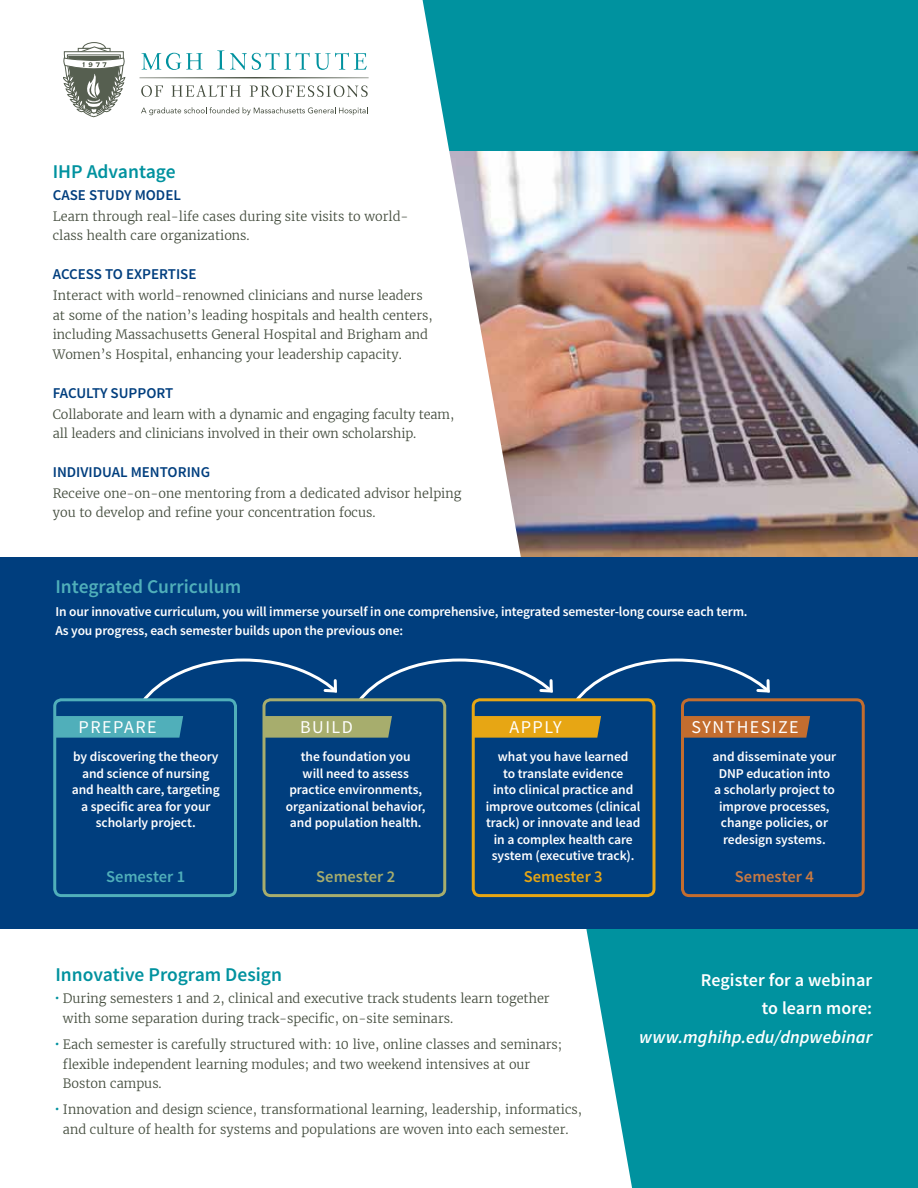
<style>
.page{position:relative;width:918px;height:1188px;background:#fff}
.page>*{position:absolute;margin:0;border:0;box-sizing:border-box;transform-origin:0 0}
.t1{font:600 19.5px "Source Sans Pro";color:#00929f}
.t2{font:600 19.5px "Source Sans Pro";color:#50afba}
.t3{font:600 18px/28.5px "Source Sans Pro";letter-spacing:.005em;color:#fff;text-align:right}
.t4{font:18px "Source Sans Pro";letter-spacing:.08em;color:#fff}
.t5{font:italic 600 18px "Source Sans Pro";letter-spacing:.005em;color:#fff}
.t6{font:600 16.5px "Source Sans Pro";color:#ca7a42}
.t7{font:600 16.5px "Source Sans Pro";color:#e7a614}
.t8{font:600 16.5px "Source Sans Pro";color:#a7ad6d}
.t9{font:600 16.5px "Source Sans Pro";color:#50afba}
.t10{font:600 15px "Source Sans Pro";color:#003e7e}
.t11{font:600 13.5px/16.5px "Source Sans Pro";letter-spacing:-.005em;color:#fff;text-align:center}
.t12{font:300 12.75px/19.5px "Merriweather";color:#444d3e}
.s1{font-size:15px;color:#00929f}
</style>
<div class="page">
<div style="left:418px;top:0;width:500px;height:1188px;background:#00929f"></div>
<img style="left:632px;top:152px;width:286px;height:406px">
<svg style="left:381px;top:0;width:251px;height:1188px;fill:#fff"></svg>
<svg style="left:141px;top:107px;width:227px;height:8px"></svg>
<svg style="left:141px;top:53px;width:62px;height:17px"></svg>
<svg style="left:217px;top:50px;width:150px;height:20px"></svg>
<svg style="left:141px;top:85px;width:22px;height:12px"></svg>
<svg style="left:172px;top:85px;width:69px;height:12px"></svg>
<svg style="left:250px;top:85px;width:118px;height:12px"></svg>
<svg style="left:140px;top:77px;width:229px;height:1px"></svg>
<svg style="left:63px;top:42px;width:62px;height:75px"></svg>
<div style="left:0;top:558px;width:918px;height:371px;background:#003e7e"></div>
<svg style="left:143px;top:658px;width:194px;height:45px"></svg>
<svg style="left:359px;top:658px;width:194px;height:45px"></svg>
<svg style="left:576px;top:658px;width:194px;height:45px"></svg>
<div style="left:681px;top:698px;width:184px;height:199px;border:3px solid #c36d2f;border-radius:7px"></div>
<div style="left:682px;top:716px;width:128px;height:22px;background:#c36d2f"></div>
<div style="left:472px;top:698px;width:184px;height:199px;border:3px solid #e7a614;border-radius:7px"></div>
<svg style="left:473px;top:716px;width:128px;height:22px;background:#dfa217"></svg>
<div style="left:262px;top:698px;width:184px;height:199px;border:3px solid #a7ad6d;border-radius:7px"></div>
<div style="left:264px;top:716px;width:128px;height:22px;background:#a7ad6d"></div>
<div style="left:53px;top:698px;width:184px;height:199px;border:3px solid #50afba;border-radius:7px"></div>
<div style="left:54px;top:716px;width:129px;height:22px;background:#50afba"></div>
<h1 class="t1" style="left:53px;top:159px;width:124px">IHP Advantage</h1>
<p class="t10" style="left:53px;top:186px;width:130px">Case Study Model</p>
<p class="t12" style="left:53px;top:207px;width:357px">Learn through real-life cases during site visits to world&shy;class health care organizations.</p>
<p class="t10" style="left:53px;top:265px;width:145px">Access to Expertise</p>
<p class="t12" style="left:53px;top:286px;width:382px">Interact with world-renowned clinicians and nurse leaders at some of the nation’s leading hospitals and health centers, including Massachusetts General Hospital and Brigham and Women’s Hospital, enhancing your leadership capacity.</p>
<p class="t10" style="left:53px;top:383px;width:119px">Faculty Support</p>
<p class="t12" style="left:53px;top:404px;width:403px">Collaborate and learn with a dynamic and engaging faculty team, all leaders and clinicians involved in their own scholarship.</p>
<p class="t10" style="left:53px;top:463px;width:159px">Indivi dual M entori ng</p>
<p class="t12" style="left:53px;top:484px;width:410px">Receive one-on-one mentoring from a dedicated advisor helping you to develop and refine your concentration focus.</p>
<h1 class="t2" style="left:56px;top:575px;width:187px">Integrated Curriculum</h1>
<p class="t11" style="left:56px;top:602px;width:694px;line-height:19.5px;text-align:left">In our innovative curriculum, you will immerse yourself in one comprehensive, integrated semester-long course each term.<br>As you progress, each semester builds upon the previous one:</p>
<h2 class="t4" style="left:79px;top:716px;width:80px">PREPARE</h2>
<h2 class="t4" style="left:300px;top:716px;width:54px">BUILD</h2>
<h2 class="t4" style="left:509px;top:716px;width:54px">APPLY</h2>
<h2 class="t4" style="left:692px;top:716px;width:109px">SYNTHESIZE</h2>
<p class="t11" style="left:72px;top:749px;width:149px">by discovering the theory and science of nursing and health care, targeting a specific area for your scholarly project.</p>
<p class="t9" style="left:106px;top:866px;width:80px">Semester 1</p>
<p class="t11" style="left:286px;top:749px;width:141px">the foundation you<br>will need to assess practice environments, organizational behavior, and population health.</p>
<p class="t8" style="left:316px;top:866px;width:80px">Semester 2</p>
<p class="t11" style="left:486px;top:749px;width:156px">what you have learned<br>to translate evidence<br>into clinical practice and improve outcomes (clinical track) or innovate and lead in a complex health care system (executive track).</p>
<p class="t7" style="left:524px;top:866px;width:80px">Semester 3</p>
<p class="t11" style="left:719px;top:749px;width:119px;text-align:left;text-indent:-6px">and disseminate your<br>DNP</p>
<p class="t11" style="left:747px;top:765px;width:85px">education into</p>
<p class="t11" style="left:714px;top:782px;width:122px">a scholarly project to</p>
<p class="t11" style="left:719px;top:798px;width:112px">improve processes,</p>
<p class="t11" style="left:721px;top:815px;width:109px">change policies, or</p>
<p class="t11" style="left:723px;top:831px;width:104px">redesign systems.</p>
<p class="t6" style="left:735px;top:866px;width:80px">Semester 4</p>
<h1 class="t1" style="left:56px;top:962px;width:228px">Innovative Program Design</h1>
<p class="t12" style="left:63px;top:989px;width:488px;text-indent:-9px"><span class="s1">•</span> During semesters 1 and 2, clinical and executive track students learn together with some separation during track-specific, on-site seminars.</p>
<p class="t12" style="left:63px;top:1035px;width:501px;text-indent:-9px"><span class="s1">•</span> Each semester is carefully structured with: 10 live, online classes and seminars; flexible independent learning modules; and two weekend intensives at our<br>Boston campus.</p>
<p class="t12" style="left:54px;top:1100px;width:530px;text-align:center"><span class="s1">•</span> Innovation and design science, transformational learning, leadership, informatics, and culture of health for systems and populations are woven into each semester.</p>
<h2 class="t3" style="left:701px;top:966px;width:173px">Register for a webinar to learn more:</h2>
<h2 class="t5" style="left:639px;top:1025px;width:234px">www.mghihp.edu/dnpwebinar</h2>
</div>
